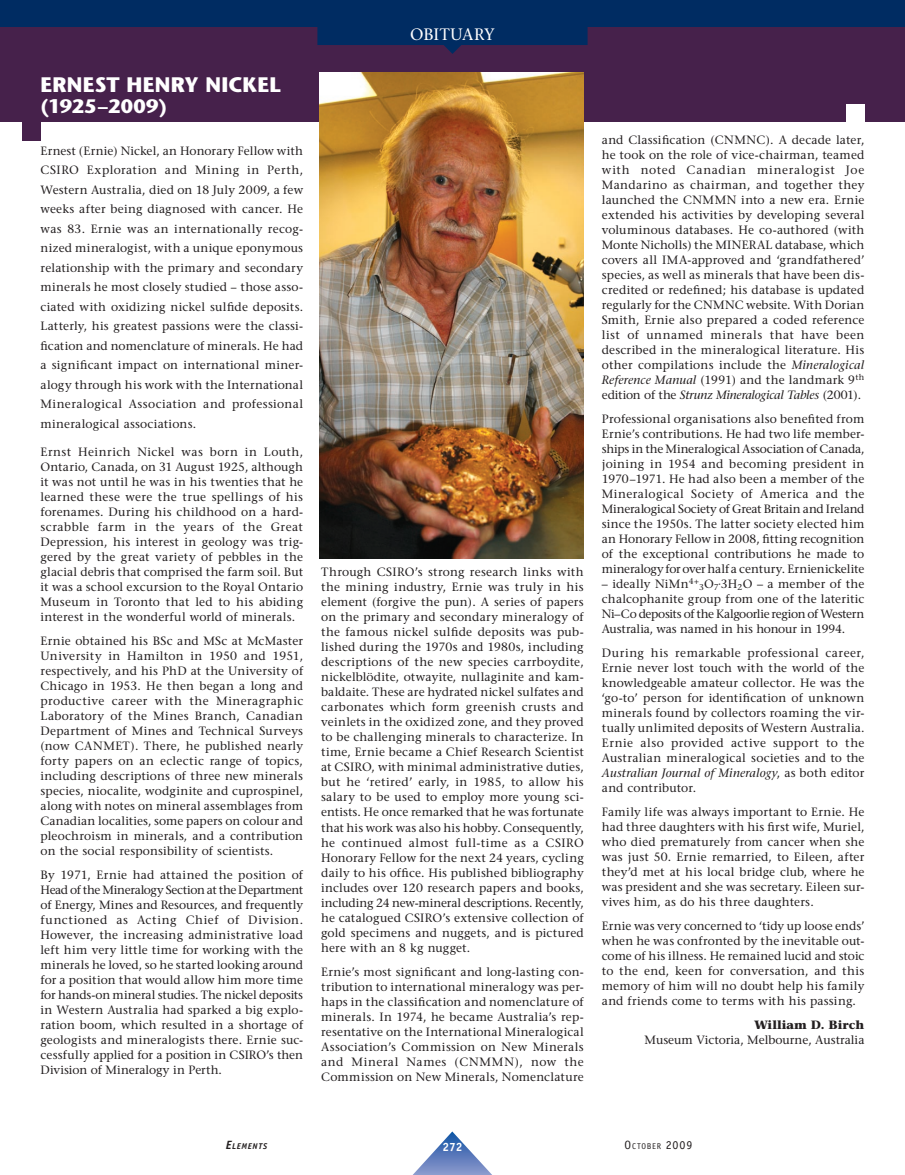
<style>
.page{position:relative;width:905px;height:1175px;background:#fff}
.page>*{position:absolute;margin:0;border:0;box-sizing:border-box;transform-origin:0 0}
.NIVEAU_1{font:700 21px "Stone Sans";letter-spacing:.02em;color:#fff}
.NIVEAU_1-2{font:700 19.5px "Stone Sans";letter-spacing:.01em;color:#fff}
.NIVEAU_2{font:16.5px "Stone Serif";letter-spacing:-.005em;color:#fff}
.Texte_courant{font:12px/15px "Stone Serif";letter-spacing:.01em;color:#231f20;text-align:justify}
.Signature{font:12px "Stone Serif";color:#231f20}
.Signature-2{font:700 12px "Stone Serif";color:#231f20}
.t1{font:700 12px "Officina Sans";color:#fff}
.t2{font:8.4px "Officina Sans";letter-spacing:.085em;color:#231f20}
.t3{font:italic 700 8.4px "Officina Sans";letter-spacing:.08em;color:#231f20}
.s1{font-style:italic}
.s2{font-size:12px}
</style>
<div class="page">
<div style="left:0;top:27px;width:904px;height:95px;background:#46214b"></div>
<img style="left:319px;top:73px;width:264px;height:485px">
<div style="left:846px;top:104px;width:18px;height:18px;background:#fff"></div>
<div style="left:22px;top:122px;width:18px;height:18px;background:#46214b"></div>
<svg style="left:413px;top:1131px;width:78px;height:43px"></svg>
<svg style="left:0;top:0;width:904px;height:54px;fill:#002c62"></svg>
<p class="NIVEAU_1" style="left:40px;top:72px;width:27px">ERNEST</p>
<p class="NIVEAU_1" style="left:126px;top:72px;width:31px">HENR</p>
<p class="NIVEAU_1" style="left:184px;top:72px;width:85px">Y NICKEL</p>
<p class="NIVEAU_1-2" style="left:40px;top:94px;width:128px">(1925−2009)</p>
<p class="Texte_courant" style="left:40px;top:141px;width:264px;line-height:19.5px">Ernest (Ernie) Nickel, an Honorary Fellow with CSIRO Exploration and Mining in Perth, Western Australia, died on 18 July 2009, a few weeks after being diagnosed with cancer. He was 83. Ernie was an internationally recog&shy;nized mineralogist, with a unique eponymous relationship with the primary and secondary minerals he most closely studied − those asso&shy;ciated with oxidizing nickel sulfide deposits.<br>Latterly, his greatest passions were the classi&shy;fication and nomenclature of minerals. He had a significant impact on international miner&shy;alogy through his work with the International Mineralogical Association and professional mineralogical associations.</p>
<p class="Texte_courant" style="left:40px;top:444px;width:264px">Ernst Heinrich Nickel was born in Louth, Ontario, Canada, on 31 August 1925, although it was not until he was in his twenties that he learned these were the true spellings of his forenames. During his childhood on a hard&shy;scrabble farm in the years of the Great Depression, his interest in geology was trig&shy;gered by the great variety of pebbles in the glacial debris that comprised the farm soil. But it was a school excursion to the Royal Ontario Museum in Toronto that led to his abiding interest in the wonderful world of minerals.</p>
<p class="Texte_courant" style="left:40px;top:633px;width:264px">Ernie obtained his BSc and MSc at McMaster University in Hamilton in 1950 and 1951, respectively, and his PhD at the University of Chicago in 1953. He then began a long and productive career with the Mineragraphic Laboratory of the Mines Branch, Canadian Department of Mines and Technical Surveys (now CANMET). There, he published nearly forty papers on an eclectic range of topics, including descriptions of three new minerals species, niocalite, wodginite and cuprospinel, along with notes on mineral assemblages from Canadian localities, some papers on colour and pleochroism in minerals, and a contribution on the social responsibility of scientists.</p>
<p class="Texte_courant" style="left:40px;top:867px;width:264px">By 1971, Ernie had attained the position of Head of the Mineralogy Section at the Department of Energy, Mines and Resources, and frequently functioned as Acting Chief of Division.<br>However, the increasing administrative load left him very little time for working with the minerals he loved, so he started looking around for a position that would allow him more time for hands-on mineral studies. The nickel deposits in Western Australia had sparked a big explo&shy;ration boom, which resulted in a shortage of geologists and mineralogists there. Ernie suc&shy;cessfully applied for a position in CSIRO’s then Division of Mineralogy in Perth.</p>
<p class="NIVEAU_2" style="left:410px;top:25px;width:86px">OBITUARY</p>
<p class="Texte_courant" style="left:321px;top:565px;width:264px">Through CSIRO’s strong research links with the mining industry, Ernie was truly in his element (forgive the pun). A series of papers on the primary and secondary mineralogy of the famous nickel sulfide deposits was pub&shy;lished during the 1970s and 1980s, including descriptions of the new species carrboydite, nickelblödite, otwayite, nullaginite and kam&shy;baldaite. These are hydrated nickel sulfates and carbonates which form greenish crusts and veinlets in the oxidized zone, and they proved to be challenging minerals to characterize. In time, Ernie became a Chief Research Scientist at CSIRO, with minimal administrative duties, but he ‘retired’ early, in 1985, to allow his salary to be used to employ more young sci&shy;entists. He once remarked that he was fortunate that his work was also his hobby. Consequently, he continued almost full-time as a CSIRO Honorary Fellow for the next 24 years, cycling daily to his office. His published bibliography includes over 120 research papers and books, including 24 new-mineral descriptions. Recently, he catalogued CSIRO’s extensive collection of gold specimens and nuggets, and is pictured here with an 8 kg nugget.</p>
<p class="Texte_courant" style="left:321px;top:964px;width:264px">Ernie’s most significant and long-lasting con&shy;tribution to international mineralogy was per&shy;haps in the classification and nomenclature of minerals. In 1974, he became Australia’s rep&shy;resentative on the International Mineralogical Association’s Commission on New Minerals and Mineral Names (CNMMN), now the Commission on New Minerals, Nomenclature</p>
<p class="Texte_courant" style="left:602px;top:132px;width:264px">and Classification (CNMNC). A decade later, he took on the role of vice-chairman, teamed with noted Canadian mineralogist Joe Mandarino as chairman, and together they launched the CNMMN into a new era. Ernie extended his activities by developing several voluminous databases. He co-authored (with Monte Nicholls) the MINERAL database, which covers all IMA-approved and ‘grandfathered’ species, as well as minerals that have been dis&shy;credited or redefined; his database is updated regularly for the CNMNC website. With Dorian Smith, Ernie also prepared a coded reference list of unnamed minerals that have been described in the mineralogical literature. His other compilations include the <span class="s1">Mineralogical Reference Manual</span> (1991) and the landmark 9<sup>th </sup>edition of the <span class="s1">Strunz Mineralogical Tables</span> (2001).</p>
<p class="Texte_courant" style="left:602px;top:411px;width:264px">Professional organisations also benefited from Ernie’s contributions. He had two life member&shy;ships in the Mineralogical Association of Canada, joining in 1954 and becoming president in 1970−1971. He had also been a member of the Mineralogical Society of America and the Mineralogical Society of Great Britain and Ireland since the 1950s. The latter society elected him an Honorary Fellow in 2008, fitting recognition of the exceptional contributions he made to mineralogy for over half a century. Ernienickelite</p>
<p class="Texte_courant" style="left:602px;top:576px;width:264px">– ideally NiMn<sup>4+</sup><sub>3</sub>O<sub>7</sub>⋅3H<sub>2</sub>O – a member of the chalcophanite group from one of the lateritic Ni–Co deposits of the Kalgoorlie region of Western Australia, was named in his honour in 1994.</p>
<p class="Texte_courant" style="left:602px;top:645px;width:264px">During his remarkable professional career, Ernie never lost touch with the world of the knowledgeable amateur collector. He was the ‘go-to’ person for identification of unknown minerals found by collectors roaming the vir&shy;tually unlimited deposits of Western Australia.<br>Ernie also provided active support to the Australian mineralogical societies and to the <span class="s1">Australian Journal of Mineralogy</span>, as both editor and contributor.</p>
<p class="Texte_courant" style="left:602px;top:804px;width:264px">Family life was always important to Ernie. He had three daughters with his first wife, Muriel, who died prematurely from cancer when she was just 50. Ernie remarried, to Eileen, after they’d met at his local bridge club, where he was president and she was secretary. Eileen sur&shy;vives him, as do his three daughters.</p>
<p class="Texte_courant" style="left:602px;top:918px;width:264px">Ernie was very concerned to ‘tidy up loose ends’ when he was confronted by the inevitable out&shy;come of his illness. He remained lucid and stoic to the end, keen for conversation, and this memory of him will no doubt help his family and friends come to terms with his passing.</p>
<p class="Signature-2" style="left:754px;top:1017px;width:112px">William D. Birch</p>
<p class="Signature" style="left:644px;top:1033px;width:221px">Museum Victoria, Melbourne, Australia</p>
<p class="t3" style="left:226px;top:1141px;width:43px"><span class="s2">E</span>LEMENTS</p>
<p class="t1" style="left:442px;top:1139px;width:22px">272</p>
<p class="t2" style="left:624px;top:1141px;width:69px"><span class="s2">O</span>CTOBER <span class="s2">2009</span></p>
</div>
